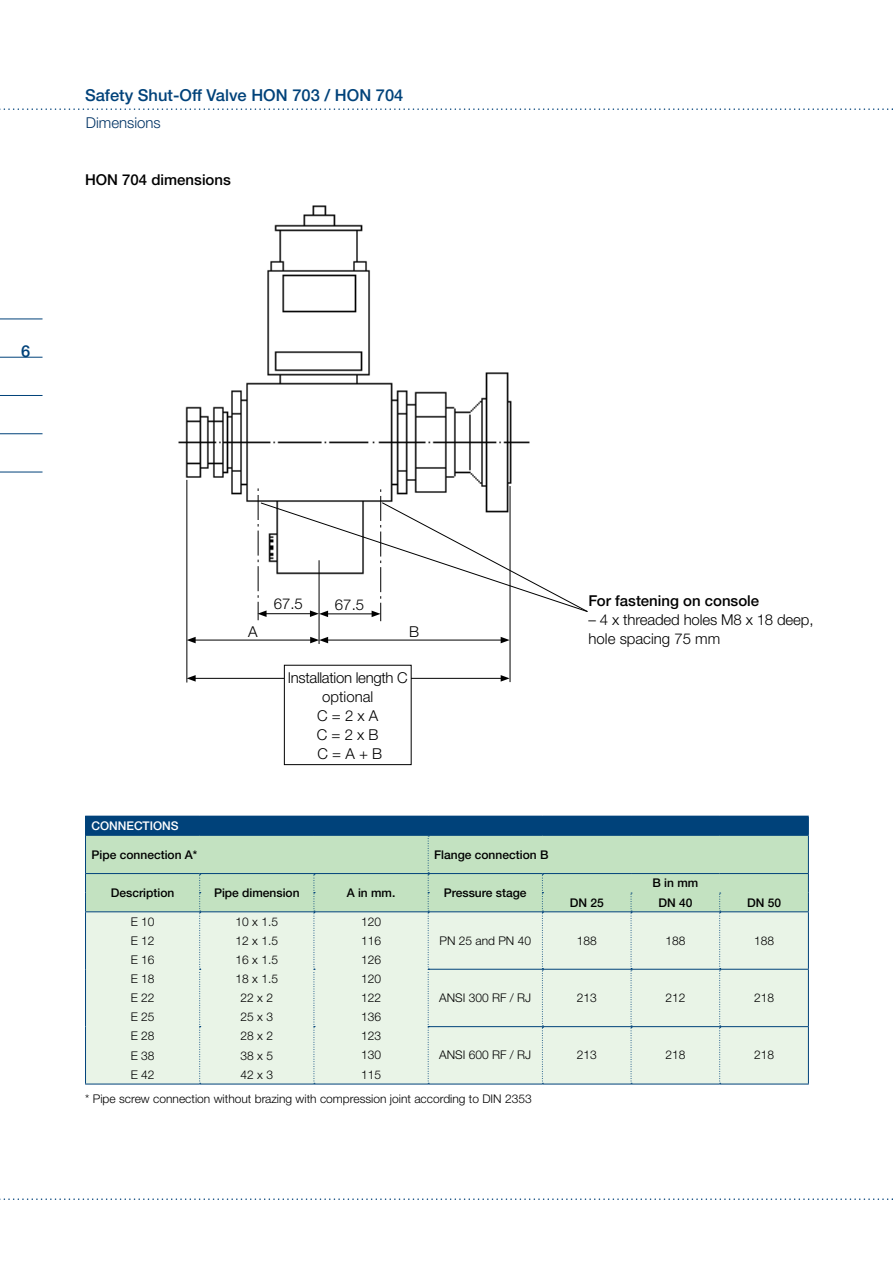
<style>
.page{position:relative;width:893px;height:1263px;background:#fff}
.page>*{position:absolute;margin:0;border:0;box-sizing:border-box;transform-origin:0 0}
.t1{font:500 16.5px "Helvetica Neue LTW1 G";color:#00427a}
.t2{font:300 15px/19.2px "Helvetica Neue LTW1 G";letter-spacing:-.01em;color:#000;text-align:center}
.t3{font:500 15px "Helvetica Neue LTW1 G";color:#000}
.t4{font:300 15px "Helvetica Neue LTW1 G";color:#003365}
.t5{font:300 12px/19.2px "Helvetica Neue LTW1 G";color:#000;text-align:justify}
.t6{font:500 12px "Helvetica Neue LTW1 G";color:#000}
.t7{font:500 12px "Helvetica Neue LTW1 G";color:#fff}
</style>
<div class="page">
<svg style="left:0;top:108px;width:893px;height:2px"></svg>
<hr style="left:0;top:319px;width:43px;height:1px;background:#00427a">
<hr style="left:0;top:357px;width:43px;height:1px;background:#00427a">
<hr style="left:0;top:395px;width:43px;height:1px;background:#00427a">
<hr style="left:0;top:433px;width:43px;height:1px;background:#00427a">
<hr style="left:0;top:472px;width:43px;height:1px;background:#00427a">
<svg style="left:0;top:1198px;width:893px;height:2px"></svg>
<img style="left:178px;top:205px;width:352px;height:371px">
<hr style="left:319px;top:560px;width:1px;height:84px;background:#000">
<hr style="left:187px;top:480px;width:1px;height:202px;background:#000">
<hr style="left:510px;top:486px;width:1px;height:196px;background:#000">
<hr style="left:193px;top:640px;width:120px;height:1px;background:#000">
<svg style="left:187px;top:637px;width:9px;height:6px"></svg>
<hr style="left:326px;top:640px;width:177px;height:1px;background:#000">
<svg style="left:501px;top:637px;width:9px;height:6px"></svg>
<svg style="left:310px;top:637px;width:18px;height:6px"></svg>
<hr style="left:193px;top:678px;width:310px;height:1px;background:#000">
<svg style="left:501px;top:675px;width:9px;height:7px"></svg>
<svg style="left:187px;top:675px;width:9px;height:7px"></svg>
<svg style="left:258px;top:488px;width:330px;height:133px"></svg>
<div style="left:284px;top:665px;width:127px;height:100px;background:#fff"></div>
<div style="left:284px;top:665px;width:128px;height:100px;border:1px solid #000"></div>
<hr style="left:85px;top:1084px;width:115px;height:1px;background:#00427a">
<hr style="left:200px;top:1084px;width:114px;height:1px;background:#00427a">
<hr style="left:314px;top:1084px;width:114px;height:1px;background:#00427a">
<hr style="left:428px;top:1084px;width:114px;height:1px;background:#00427a">
<hr style="left:542px;top:1084px;width:89px;height:1px;background:#00427a">
<hr style="left:631px;top:1084px;width:89px;height:1px;background:#00427a">
<svg style="left:85px;top:816px;width:724px;height:268px;background:#c9ded2"></svg>
<hr style="left:808px;top:1027px;width:1px;height:57px;background:#00427a">
<hr style="left:720px;top:1026px;width:89px;height:1px;background:#00427a">
<hr style="left:720px;top:1084px;width:89px;height:1px;background:#00427a">
<h1 class="t1" style="left:85px;top:85px;width:320px">Safety Shut-Off Valve HON 703 / HON 704</h1>
<p class="t4" style="left:86px;top:113px;width:76px">Dimensions</p>
<p class="t3" style="left:85px;top:171px;width:12px">HON</p>
<p class="t3" style="left:122px;top:171px;width:110px">704 dimensions</p>
<h1 class="t1" style="left:21px;top:341px;width:11px">6</h1>
<p class="t2" style="left:274px;top:594px;width:31px">67.5</p>
<p class="t2" style="left:335px;top:595px;width:31px">67.5</p>
<p class="t2" style="left:248px;top:622px;width:11px">A</p>
<p class="t2" style="left:409px;top:622px;width:12px">B</p>
<p class="t2" style="left:288px;top:667px;width:122px">Installation length C optional<br>C = 2 x A<br>C = 2 x B<br>C = A + B</p>
<p class="t3" style="left:589px;top:592px;width:172px">For fastening on console</p>
<p class="t2" style="left:589px;top:610px;width:226px;text-align:left">– 4 x threaded holes M8 x 18 deep, hole spacing 75 mm</p>
<p class="t7" style="left:92px;top:818px;width:87px">connections</p>
<p class="t6" style="left:92px;top:847px;width:107px">Pipe connection A*</p>
<p class="t6" style="left:434px;top:847px;width:116px">Flange connection B</p>
<p class="t6" style="left:111px;top:885px;width:65px">Description</p>
<p class="t6" style="left:214px;top:885px;width:87px">Pipe dimension</p>
<p class="t6" style="left:347px;top:885px;width:50px">A in mm.</p>
<p class="t6" style="left:444px;top:885px;width:84px">Pressure stage</p>
<p class="t6" style="left:652px;top:876px;width:47px">B in mm</p>
<p class="t6" style="left:570px;top:895px;width:36px">DN 25</p>
<p class="t6" style="left:658px;top:895px;width:36px">DN 40</p>
<p class="t6" style="left:747px;top:895px;width:36px">DN 50</p>
<p class="t5" style="left:131px;top:912px;width:25px">E 10<br>E 12<br>E 16<br>E 18<br>E 22<br>E 25<br>E 28<br>E 38<br>E 42</p>
<p class="t5" style="left:236px;top:912px;width:44px;text-align:center">10 x 1.5<br>12 x 1.5<br>16 x 1.5<br>18 x 1.5<br>22 x 2<br>25 x 3<br>28 x 2<br>38 x 5<br>42 x 3</p>
<p class="t5" style="left:361px;top:912px;width:22px">120<br>116<br>126<br>120<br>122<br>136<br>123<br>130<br>115</p>
<p class="t5" style="left:439px;top:931px;width:93px">PN 25 and PN 40</p>
<p class="t5" style="left:577px;top:931px;width:22px">188</p>
<p class="t5" style="left:665px;top:931px;width:22px">188</p>
<p class="t5" style="left:754px;top:931px;width:22px">188</p>
<p class="t5" style="left:439px;top:988px;width:94px">ANSI 300 RF / RJ</p>
<p class="t5" style="left:577px;top:988px;width:22px">213</p>
<p class="t5" style="left:665px;top:988px;width:22px">212</p>
<p class="t5" style="left:754px;top:988px;width:22px">218</p>
<p class="t5" style="left:439px;top:1045px;width:94px">ANSI 600 RF / RJ</p>
<p class="t5" style="left:577px;top:1045px;width:22px">213</p>
<p class="t5" style="left:665px;top:1045px;width:22px">218</p>
<p class="t5" style="left:754px;top:1045px;width:22px">218</p>
<p class="t5" style="left:85px;top:1089px;width:448px">* Pipe screw connection without brazing with compression joint according to DIN 2353</p>
</div>
